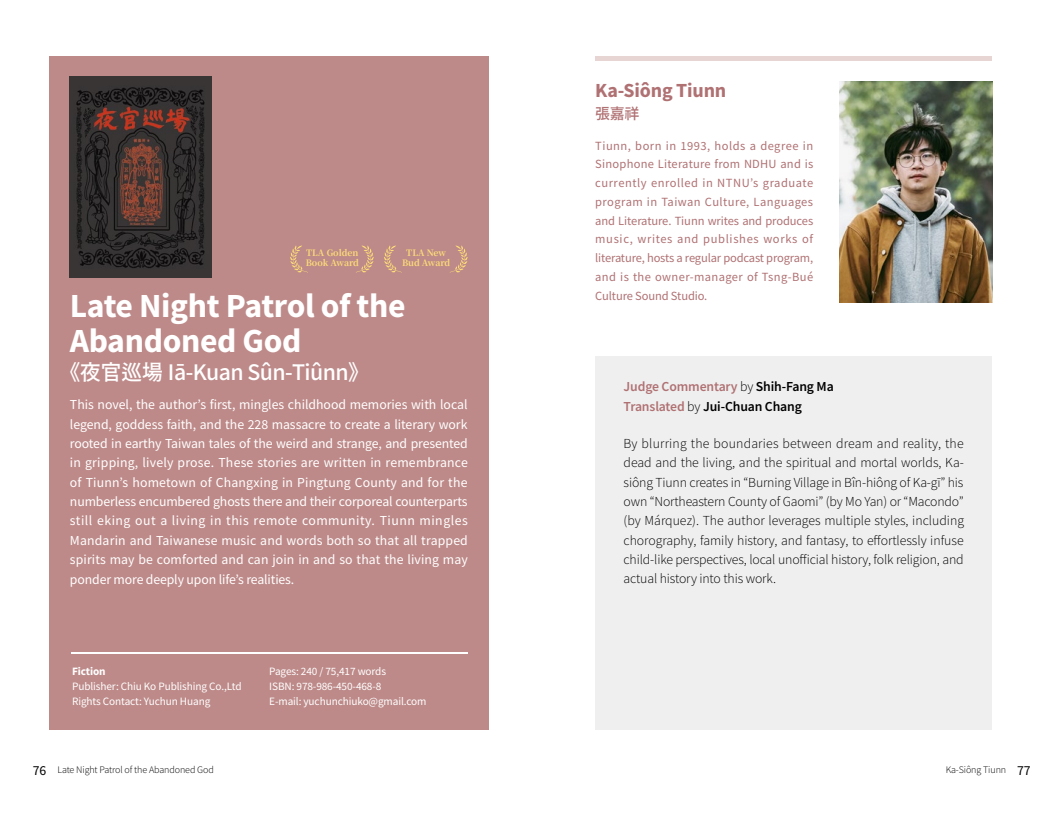
<style>
.page{position:relative;width:1063px;height:815px;background:#fff}
.page>*{position:absolute;margin:0;border:0;box-sizing:border-box;transform-origin:0 0}
.t1{font:700 33.75px/34.8px "Source Sans Pro";letter-spacing:-.01em;color:#fff}
.t2{font:21.25px "Gen Seki Gothic TW Medium TTF";letter-spacing:-.025em;color:#fff}
.t3{font:700 20px "Source Sans Pro";letter-spacing:-.01em;color:#b07173}
.t4{font:15px "Gen Seki Gothic TW Medium TTF";color:#b07173}
.t5{font:13.75px/19.4px "Source Sans Pro";letter-spacing:-.01em;color:#fff;text-align:justify}
.t6{font:300 13.75px/19.4px "Source Sans Pro";letter-spacing:-.01em;color:#000;text-align:justify}
.t7{font:600 13.75px/20px "Source Sans Pro";letter-spacing:-.01em;color:#b07173}
.t8{font:12.5px/18.8px "Source Sans Pro";letter-spacing:.005em;color:#b07173;text-align:justify}
.t9{font:11.25px "Source Sans Pro";letter-spacing:-.01em;color:#fff}
.t10{font:700 11.25px "Source Sans Pro";letter-spacing:-.01em;color:#fff}
.t11{font:300 10px "Source Sans Pro";letter-spacing:-.01em;color:#000}
.t12{font:700 8.75px/10px "Gen Yo Min TW";color:#fedc77}
.s1{font-weight:300;color:#000}
.s2{color:#000}
.s3{font-weight:400;font-size:13.75px}
</style>
<div class="page">
<div style="left:595px;top:356px;width:397px;height:374px;background:#efefef"></div>
<div style="left:50px;top:57px;width:439px;height:673px;background:#bd8a89"></div>
<hr style="left:71px;top:652px;width:397px;height:2px;background:#fff">
<hr style="left:595px;top:57px;width:397px;height:4px;background:#e7d5d3">
<svg style="left:290px;top:245px;width:18px;height:28px"></svg>
<svg style="left:356px;top:245px;width:18px;height:28px"></svg>
<svg style="left:384px;top:245px;width:18px;height:28px"></svg>
<svg style="left:450px;top:245px;width:18px;height:28px"></svg>
<img style="left:70px;top:76px;width:141px;height:201px">
<img style="left:840px;top:81px;width:152px;height:221px">
<p class="t12" style="left:306px;top:248px;width:55px">TLA Golden<br>Book Award</p>
<p class="t12" style="left:402px;top:248px;width:50px;text-align:center">TLA New<br>Bud Award</p>
<h1 class="t1" style="left:70px;top:288px;width:337px">Late Night Patrol of the<br>Abandoned God</h1>
<h2 class="t2" style="left:59px;top:360px;width:312px">《夜官巡場 Iā-Kuan Sûn-Tiûnn》</h2>
<p class="t5" style="left:70px;top:395px;width:399px">This novel, the author’s first, mingles childhood memories with local legend, goddess faith, and the 228 massacre to create a literary work rooted in earthy Taiwan tales of the weird and strange, and presented in gripping, lively prose. These stories are written in remembrance of Tiunn’s hometown of Changxing in Pingtung County and for the numberless encumbered ghosts there and their corporeal counterparts still eking out a living in this remote community. Tiunn mingles Mandarin and Taiwanese music and words both so that all trapped spirits may be comforted and can join in and so that the living may ponder more deeply upon life’s realities.</p>
<p class="t10" style="left:72px;top:664px;width:35px">Fiction</p>
<p class="t9" style="left:269px;top:664px;width:118px">Pages: 240 / 75,417 words</p>
<p class="t9" style="left:72px;top:679px;width:171px">Publisher: Chiu Ko Publishing Co.,Ltd</p>
<p class="t9" style="left:269px;top:679px;width:114px">ISBN: 978-986-450-468-8</p>
<p class="t9" style="left:72px;top:694px;width:140px">Rights Contact: Yuchun Huang</p>
<p class="t9" style="left:269px;top:694px;width:159px">E-mail: yuchunchiuko@gmail.com</p>
<h3 class="t3" style="left:595px;top:77px;width:133px">Ka-Siông Tiunn</h3>
<p class="t4" style="left:595px;top:105px;width:46px">張嘉祥</p>
<p class="t8" style="left:595px;top:136px;width:220px">Tiunn, born in 1993, holds a degree in Sinophone Literature from NDHU and is currently enrolled in NTNU’s graduate program in Taiwan Culture, Languages and Literature. Tiunn writes and produces music, writes and publishes works of literature, hosts a regular podcast program, and is the owner-manager of Tsng-Bué Culture Sound Studio.</p>
<p class="t7" style="left:624px;top:376px;width:212px">Judge Commentary <span class="s1">by</span> <span class="s2">Shih-Fang Ma<br></span>Translated <span class="s1">by</span> <span class="s2">Jui-Chuan Chang</span></p>
<p class="t6" style="left:624px;top:434px;width:342px">By blurring the boundaries between dream and reality, the dead and the living, and the spiritual and mortal worlds, Ka&shy;siông Tiunn creates in “Burning Village in Bîn-hiông of Ka-gī” his own “Northeastern County of Gaomi” (by Mo Yan) or “Macondo” (by Márquez). The author leverages multiple styles, including chorography, family history, and fantasy, to effortlessly infuse child-like perspectives, local unofficial history, folk religion, and actual history into this work.</p>
<p class="t11" style="left:33px;top:764px;width:183px"><span class="s3">76</span> Late Night Patrol of the Abandoned God</p>
<p class="t11" style="left:946px;top:764px;width:87px">Ka-Siông Tiunn <span class="s3">77</span></p>
</div>
